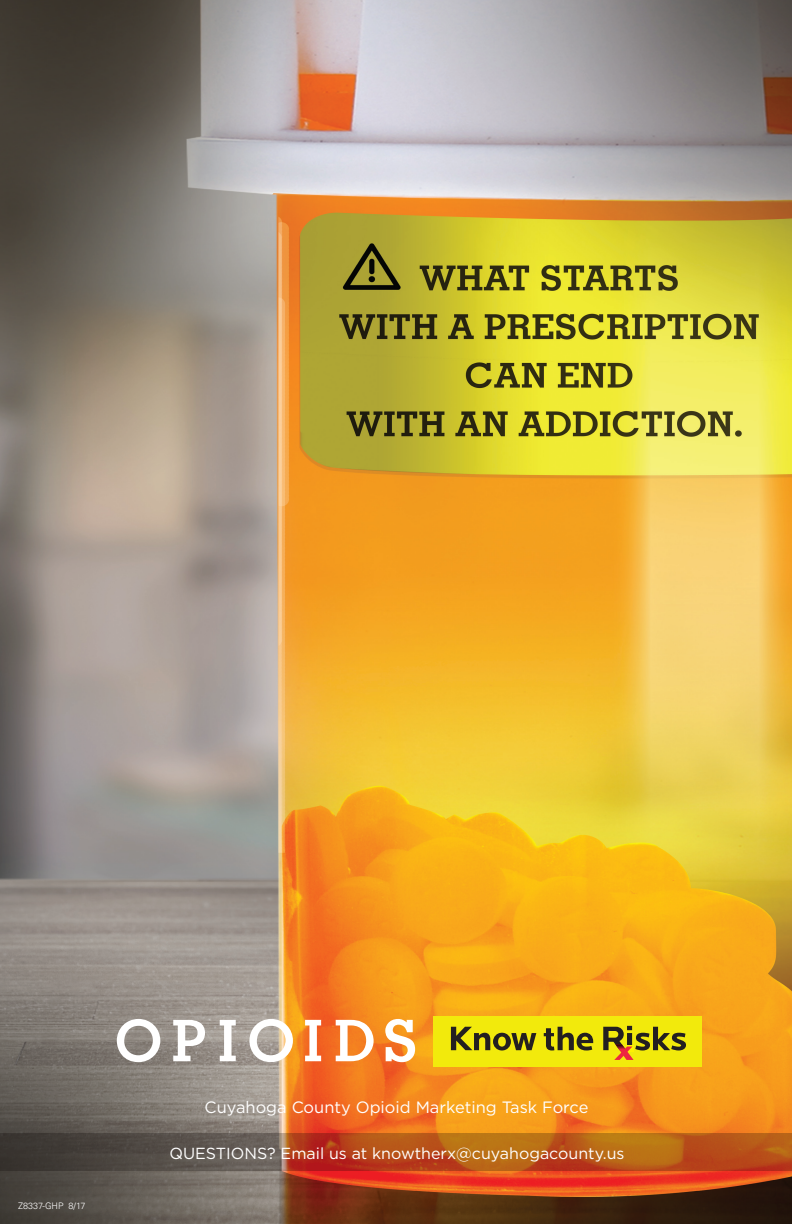
<style>
.page{position:relative;width:792px;height:1224px;background:#fff}
.page>*{position:absolute;margin:0;border:0;box-sizing:border-box;transform-origin:0 0}
.t1{font:16.4px "Gotham";color:#fff}
.t2{font:16px "Gotham";color:#fff}
.t3{font:300 9px "Univers LT Std";color:#fff}
</style>
<div class="page">
<img style="left:0;top:0;width:792px;height:1224px">
<svg style="left:117px;top:1019px;width:43px;height:43px"></svg>
<svg style="left:173px;top:1020px;width:32px;height:41px"></svg>
<svg style="left:220px;top:1020px;width:16px;height:41px"></svg>
<svg style="left:249px;top:1019px;width:44px;height:43px"></svg>
<svg style="left:305px;top:1020px;width:16px;height:41px"></svg>
<svg style="left:336px;top:1020px;width:38px;height:41px"></svg>
<svg style="left:385px;top:1019px;width:30px;height:43px"></svg>
<div style="left:433px;top:1016px;width:268px;height:51px;background:#f2ea0c"></div>
<svg style="left:451px;top:1027px;width:85px;height:24px"></svg>
<svg style="left:544px;top:1027px;width:49px;height:24px"></svg>
<svg style="left:603px;top:1026px;width:83px;height:34px"></svg>
<svg style="left:0;top:1134px;width:792px;height:37px;background:#935029"></svg>
<p class="t3" style="left:18px;top:1200px;width:69px">Z8337-GHP 8/17</p>
<p class="t1" style="left:205px;top:1097px;width:385px">Cuyahoga County Opioid Marketing Task Force</p>
<p class="t2" style="left:169px;top:1143px;width:457px">QUESTIONS? Email us at knowtherx@cuyahogacounty.us</p>
</div>
